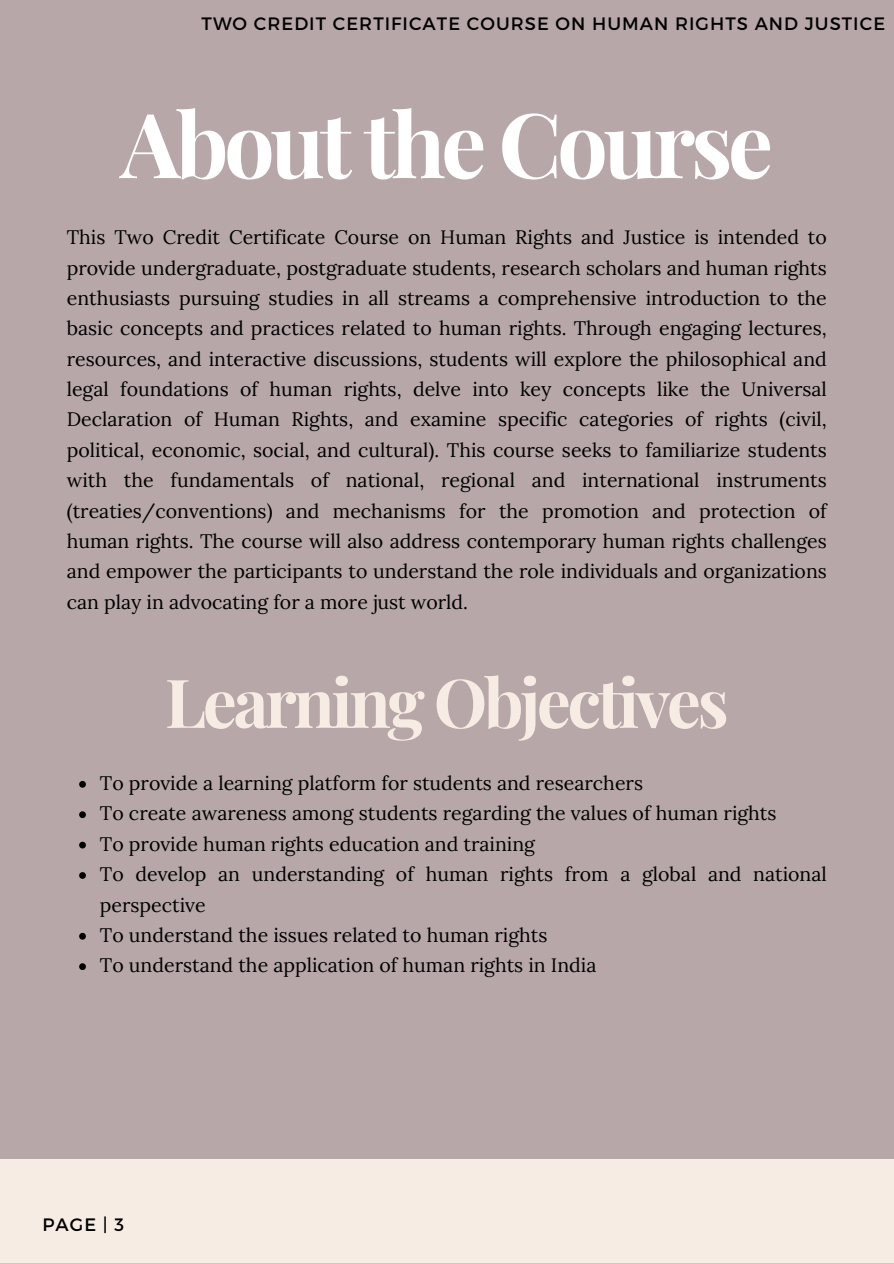
<style>
.page{position:relative;width:894px;height:1264px;background:#fff}
.page>*{position:absolute;margin:0;border:0;box-sizing:border-box;transform-origin:0 0}
.t1{font:700 89.85px "Playfair Display";letter-spacing:-.05em;color:#fff}
.t2{font:700 67.5px "Playfair Display";letter-spacing:-.05em;color:#f6ece3}
.t3{font:19.5px/30.3px "Lora";color:#000;text-align:justify}
.t4{font:18px "Montserrat";letter-spacing:.06em;color:#000}
</style>
<div class="page">
<div style="left:0;top:0;width:893px;height:1263px;background:#b7a7a9"></div>
<div style="left:0;top:1159px;width:893px;height:104px;background:#f6ece3"></div>
<svg style="left:79px;top:781px;width:7px;height:6px"></svg>
<svg style="left:79px;top:811px;width:7px;height:7px"></svg>
<svg style="left:79px;top:841px;width:7px;height:7px"></svg>
<svg style="left:79px;top:872px;width:7px;height:6px"></svg>
<svg style="left:79px;top:932px;width:7px;height:7px"></svg>
<svg style="left:79px;top:963px;width:7px;height:7px"></svg>
<h2 class="t4" style="left:201px;top:12px;width:685px">TWO CREDIT CERTIFICATE COURSE ON HUMAN RIGHTS AND JUSTICE</h2>
<h3 class="t1" style="left:120px;top:81px;width:654px">About the Course</h3>
<h1 class="t3" style="left:67px;top:222px;width:761px">This Two Credit Certificate Course on Human Rights and Justice is intended to provide undergraduate, postgraduate students, research scholars and human rights enthusiasts pursuing studies in all streams a comprehensive introduction to the basic concepts and practices related to human rights. Through engaging lectures, resources, and interactive discussions, students will explore the philosophical and legal foundations of human rights, delve into key concepts like the Universal Declaration of Human Rights, and examine specific categories of rights (civil, political, economic, social, and cultural). This course seeks to familiarize students with the fundamentals of national, regional and international instruments (treaties/conventions) and mechanisms for the promotion and protection of human rights. The course will also address contemporary human rights challenges and empower the participants to understand the role individuals and organizations can play in advocating for a more just world.</h1>
<p class="t2" style="left:165px;top:655px;width:565px">Learning Objectives</p>
<p class="t3" style="left:100px;top:767px;width:544px">To provide a learning platform for students and researchers</p>
<p class="t3" style="left:100px;top:798px;width:678px">To create awareness among students regarding the values of human rights</p>
<p class="t3" style="left:100px;top:828px;width:436px">To provide human rights education and training</p>
<p class="t3" style="left:100px;top:858px;width:728px">To develop an understanding of human rights from a global and national perspective</p>
<p class="t3" style="left:100px;top:919px;width:449px">To understand the issues related to human rights</p>
<h3 class="t3" style="left:100px;top:950px;width:498px">To understand the application of human rights in India</h3>
<p class="t4" style="left:42px;top:1212px;width:83px">PAGE | 3</p>
</div>
